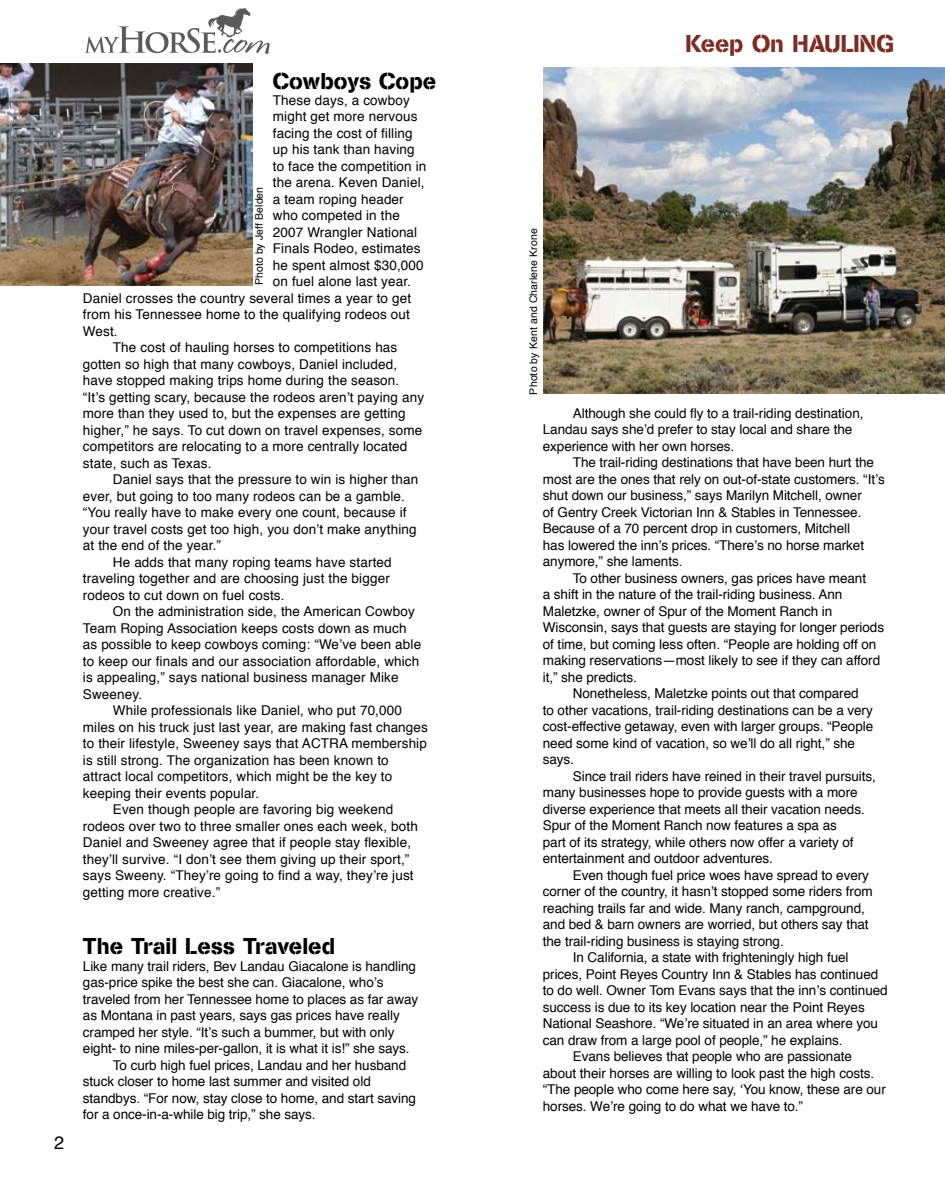
<style>
.page{position:relative;width:945px;height:1188px;background:#fff}
.page>*{position:absolute;margin:0;border:0;box-sizing:border-box;transform-origin:0 0}
.t1{font:25.5px "Cargo D";color:#7e2b23}
.t2{font:24px "Cargo D";color:#000}
.t3{font:13.5px/16.5px "Helvetica";letter-spacing:-.005em;color:#000}
.t4{font:10.5px "Helvetica";letter-spacing:.01em;color:#000}
</style>
<div class="page">
<svg style="left:85px;top:8px;width:185px;height:46px"></svg>
<img style="left:543px;top:67px;width:402px;height:327px">
<img style="left:0;top:63px;width:253px;height:222px">
<h2 class="t2" style="left:273px;top:67px;width:165px">Cowboys Cope</h2>
<p class="t3" style="left:273px;top:92px;width:138px">These days, a cowboy</p>
<p class="t3" style="left:273px;top:109px;width:146px">might get more nervous</p>
<p class="t3" style="left:273px;top:125px;width:141px">facing the cost of filling</p>
<p class="t3" style="left:273px;top:142px;width:143px">up his tank than having</p>
<p class="t3" style="left:273px;top:158px;width:155px">to face the competition in</p>
<p class="t3" style="left:273px;top:175px;width:153px">the arena. Keven Daniel,</p>
<p class="t3" style="left:273px;top:191px;width:132px">a team roping header</p>
<p class="t3" style="left:273px;top:208px;width:128px">who competed in the</p>
<p class="t3" style="left:273px;top:224px;width:146px">2007 Wrangler National</p>
<p class="t3" style="left:273px;top:241px;width:149px">Finals Rodeo, estimates</p>
<p class="t3" style="left:273px;top:257px;width:152px">he spent almost $30,000</p>
<p class="t3" style="left:273px;top:274px;width:140px">on fuel alone last year.</p>
<p class="t3" style="left:83px;top:290px;width:330px">Daniel crosses the country several times a year to get</p>
<p class="t3" style="left:83px;top:307px;width:329px">from his Tennessee home to the qualifying rodeos out</p>
<p class="t3" style="left:83px;top:323px;width:36px">West.</p>
<p class="t3" style="left:113px;top:340px;width:286px">The cost of hauling horses to competitions has</p>
<p class="t3" style="left:83px;top:356px;width:316px">gotten so high that many cowboys, Daniel included,</p>
<p class="t3" style="left:83px;top:373px;width:318px">have stopped making trips home during the season.</p>
<p class="t3" style="left:83px;top:389px;width:343px">“It’s getting scary, because the rodeos aren’t paying any</p>
<p class="t3" style="left:83px;top:406px;width:324px">more than they used to, but the expenses are getting</p>
<p class="t3" style="left:83px;top:422px;width:341px">higher,” he says. To cut down on travel expenses, some</p>
<p class="t3" style="left:83px;top:439px;width:326px">competitors are relocating to a more centrally located</p>
<p class="t3" style="left:83px;top:455px;width:130px">state, such as Texas.</p>
<p class="t3" style="left:113px;top:472px;width:307px">Daniel says that the pressure to win is higher than</p>
<p class="t3" style="left:83px;top:488px;width:323px">ever, but going to too many rodeos can be a gamble.</p>
<p class="t3" style="left:83px;top:505px;width:325px">“You really have to make every one count, because if</p>
<p class="t3" style="left:83px;top:521px;width:335px">your travel costs get too high, you don’t make anything</p>
<p class="t3" style="left:83px;top:538px;width:140px">at the end of the year.”</p>
<p class="t3" style="left:113px;top:554px;width:280px">He adds that many roping teams have started</p>
<p class="t3" style="left:83px;top:571px;width:308px">traveling together and are choosing just the bigger</p>
<p class="t3" style="left:83px;top:587px;width:203px">rodeos to cut down on fuel costs.</p>
<p class="t3" style="left:113px;top:604px;width:303px">On the administration side, the American Cowboy</p>
<p class="t3" style="left:83px;top:620px;width:325px">Team Roping Association keeps costs down as much</p>
<p class="t3" style="left:83px;top:637px;width:340px">as possible to keep cowboys coming: “We’ve been able</p>
<p class="t3" style="left:83px;top:653px;width:338px">to keep our finals and our association affordable, which</p>
<p class="t3" style="left:83px;top:670px;width:317px">is appealing,” says national business manager Mike</p>
<p class="t3" style="left:83px;top:686px;width:61px">Sweeney.</p>
<p class="t3" style="left:113px;top:703px;width:291px">While professionals like Daniel, who put 70,000</p>
<p class="t3" style="left:83px;top:719px;width:347px">miles on his truck just last year, are making fast changes</p>
<p class="t3" style="left:83px;top:736px;width:346px">to their lifestyle, Sweeney says that ACTRA membership</p>
<p class="t3" style="left:83px;top:752px;width:307px">is still strong. The organization has been known to</p>
<p class="t3" style="left:83px;top:769px;width:311px">attract local competitors, which might be the key to</p>
<p class="t3" style="left:83px;top:785px;width:178px">keeping their events popular.</p>
<p class="t3" style="left:113px;top:802px;width:282px">Even though people are favoring big weekend</p>
<p class="t3" style="left:83px;top:818px;width:336px">rodeos over two to three smaller ones each week, both</p>
<p class="t3" style="left:83px;top:835px;width:330px">Daniel and Sweeney agree that if people stay flexible,</p>
<p class="t3" style="left:83px;top:851px;width:328px">they’ll survive. “I don’t see them giving up their sport,”</p>
<p class="t3" style="left:83px;top:868px;width:332px">says Sweeny. “They’re going to find a way, they’re just</p>
<p class="t3" style="left:83px;top:884px;width:139px">getting more creative.”</p>
<h2 class="t2" style="left:83px;top:932px;width:254px">The Trail Less Traveled</h2>
<p class="t3" style="left:83px;top:958px;width:335px">Like many trail riders, Bev Landau Giacalone is handling</p>
<p class="t3" style="left:83px;top:975px;width:302px">gas-price spike the best she can. Giacalone, who’s</p>
<p class="t3" style="left:83px;top:991px;width:337px">traveled from her Tennessee home to places as far away</p>
<p class="t3" style="left:83px;top:1008px;width:318px">as Montana in past years, says gas prices have really</p>
<p class="t3" style="left:83px;top:1024px;width:313px">cramped her style. “It’s such a bummer, but with only</p>
<p class="t3" style="left:83px;top:1041px;width:328px">eight- to nine miles-per-gallon, it is what it is!” she says.</p>
<p class="t3" style="left:113px;top:1057px;width:295px">To curb high fuel prices, Landau and her husband</p>
<p class="t3" style="left:83px;top:1074px;width:289px">stuck closer to home last summer and visited old</p>
<p class="t3" style="left:83px;top:1090px;width:335px">standbys. “For now, stay close to home, and start saving</p>
<p class="t3" style="left:83px;top:1107px;width:234px">for a once-in-a-while big trip,” she says.</p>
<p class="t4" style="left:251px;top:285px;width:100px;rotate:-90deg">Photo by Jeff Belden</p>
<p class="t4" style="left:525px;top:394px;width:168px;rotate:-90deg">Photo by Kent and Charlene Krone</p>
<h1 class="t1" style="left:685px;top:28px;width:210px">Keep On HAULING</h1>
<p class="t3" style="left:543px;top:405px;width:322px;text-indent:30px">Although she could fly to a trail-riding destination,<br>Landau says she’d prefer to stay local and share the experience with her own horses.</p>
<p class="t3" style="left:543px;top:455px;width:343px;text-indent:30px">The trail-riding destinations that have been hurt the most are the ones that rely on out-of-state customers. “It’s shut down our business,” says Marilyn Mitchell, owner<br>of Gentry Creek Victorian Inn &amp; Stables in Tennessee.<br>Because of a 70 percent drop in customers, Mitchell<br>has lowered the inn’s prices. “There’s no horse market anymore,” she laments.</p>
<p class="t3" style="left:573px;top:570px;width:295px">To other business owners, gas prices have meant</p>
<p class="t3" style="left:543px;top:587px;width:301px">a shift in the nature of the trail-riding business. Ann</p>
<p class="t3" style="left:543px;top:603px;width:291px">Maletzke, owner of Spur of the Moment Ranch in</p>
<p class="t3" style="left:543px;top:620px;width:343px">Wisconsin, says that guests are staying for longer periods</p>
<p class="t3" style="left:543px;top:636px;width:335px">of time, but coming less often. “People are holding off on</p>
<p class="t3" style="left:543px;top:653px;width:339px">making reservations—most likely to see if they can afford</p>
<p class="t3" style="left:543px;top:669px;width:96px">it,” she predicts.</p>
<p class="t3" style="left:573px;top:686px;width:287px">Nonetheless, Maletzke points out that compared</p>
<p class="t3" style="left:543px;top:702px;width:331px">to other vacations, trail-riding destinations can be a very</p>
<p class="t3" style="left:543px;top:719px;width:332px">cost-effective getaway, even with larger groups. “People</p>
<p class="t3" style="left:543px;top:735px;width:314px">need some kind of vacation, so we’ll do all right,” she</p>
<p class="t3" style="left:543px;top:752px;width:33px">says.</p>
<p class="t3" style="left:573px;top:768px;width:305px">Since trail riders have reined in their travel pursuits,</p>
<p class="t3" style="left:543px;top:785px;width:316px">many businesses hope to provide guests with a more</p>
<p class="t3" style="left:543px;top:801px;width:324px">diverse experience that meets all their vacation needs.</p>
<p class="t3" style="left:543px;top:818px;width:296px">Spur of the Moment Ranch now features a spa as</p>
<p class="t3" style="left:543px;top:834px;width:312px">part of its strategy, while others now offer a variety of</p>
<p class="t3" style="left:543px;top:851px;width:232px">entertainment and outdoor adventures.</p>
<p class="t3" style="left:573px;top:867px;width:298px">Even though fuel price woes have spread to every</p>
<p class="t3" style="left:543px;top:884px;width:331px">corner of the country, it hasn’t stopped some riders from</p>
<p class="t3" style="left:543px;top:900px;width:324px">reaching trails far and wide. Many ranch, campground,</p>
<p class="t3" style="left:543px;top:917px;width:327px">and bed &amp; barn owners are worried, but others say that</p>
<p class="t3" style="left:543px;top:933px;width:242px">the trail-riding business is staying strong.</p>
<p class="t3" style="left:573px;top:950px;width:277px">In California, a state with frighteningly high fuel</p>
<p class="t3" style="left:543px;top:966px;width:337px">prices, Point Reyes Country Inn &amp; Stables has continued</p>
<p class="t3" style="left:543px;top:983px;width:346px">to do well. Owner Tom Evans says that the inn’s continued</p>
<p class="t3" style="left:543px;top:999px;width:324px">success is due to its key location near the Point Reyes</p>
<p class="t3" style="left:543px;top:1016px;width:337px">National Seashore. “We’re situated in an area where you</p>
<p class="t3" style="left:543px;top:1032px;width:301px">can draw from a large pool of people,” he explains.</p>
<p class="t3" style="left:573px;top:1049px;width:281px">Evans believes that people who are passionate</p>
<p class="t3" style="left:543px;top:1065px;width:333px">about their horses are willing to look past the high costs.</p>
<p class="t3" style="left:543px;top:1082px;width:345px">“The people who come here say, ‘You know, these are our</p>
<p class="t3" style="left:543px;top:1098px;width:262px">horses. We’re going to do what we have to.”</p>
</div>
